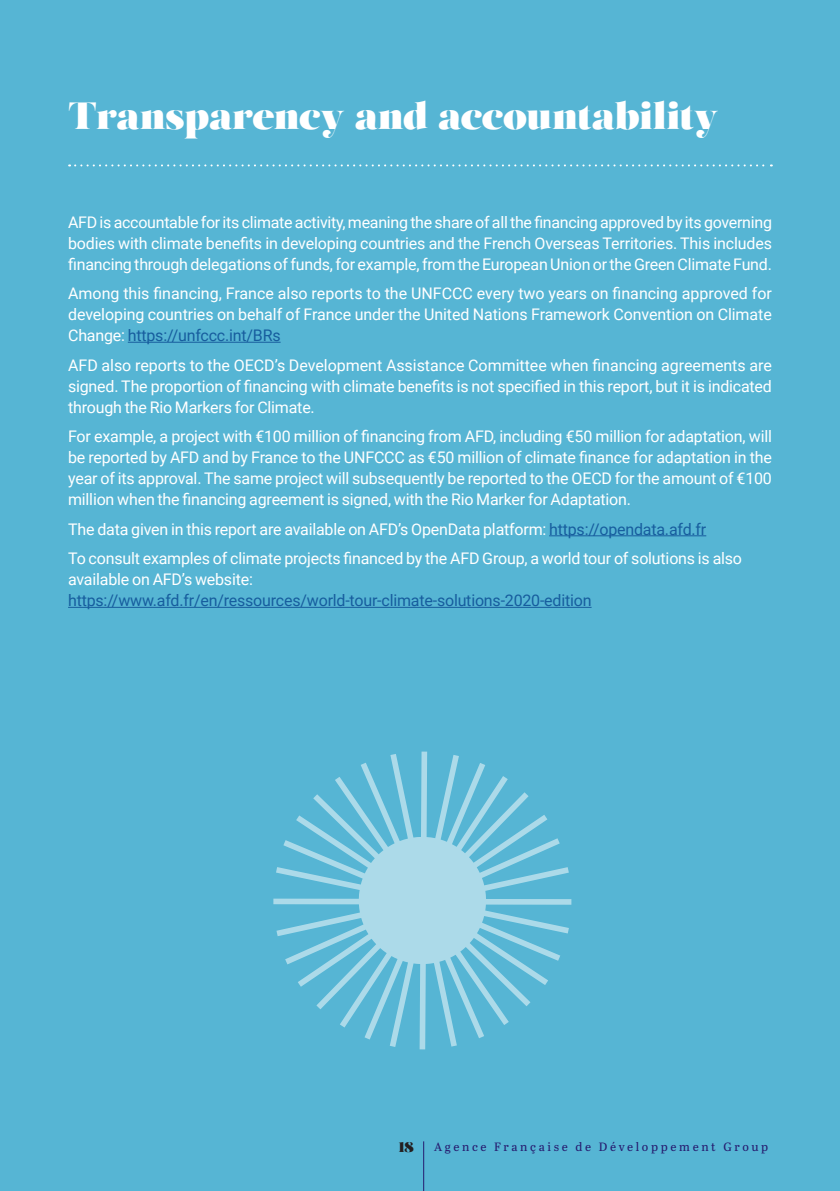
<style>
.page{position:relative;width:840px;height:1191px;background:#fff}
.page>*{position:absolute;margin:0;border:0;box-sizing:border-box;transform-origin:0 0}
.COUV_Titre{font:38px "Salome";letter-spacing:-.015em;color:#fff}
.BLOCS-TEXTES{font:16px/21px "Roboto";letter-spacing:-.015em;color:#fff;text-align:justify}
.t1{font:14px "Salome";color:#231f20}
.t2{font:12px "Abril Text";letter-spacing:.22em;color:#261b6f}
.s1{color:#175d9e}
</style>
<div class="page">
<div style="left:0;top:0;width:839px;height:1191px;background:#56b5d4"></div>
<hr style="left:128px;top:342px;width:152px;height:1px;background:#175d9e">
<hr style="left:549px;top:535px;width:157px;height:1px;background:#175d9e">
<hr style="left:68px;top:607px;width:523px;height:1px;background:#175d9e">
<svg style="left:69px;top:164px;width:702px;height:2px"></svg>
<svg style="left:273px;top:751px;width:298px;height:298px"></svg>
<hr style="left:423px;top:1141px;width:1px;height:50px;background:#261b6f">
<p class="COUV_Titre" style="left:68px;top:91px;width:651px">Transparency and accountability</p>
<p class="BLOCS-TEXTES" style="left:68px;top:211px;width:705px">AFD is accountable for its climate activity, meaning the share of all the financing approved by its governing bodies with climate benefits in developing countries and the French Overseas Territories. This includes financing through delegations of funds, for example, from the European Union or the Green Climate Fund.</p>
<p class="BLOCS-TEXTES" style="left:68px;top:282px;width:705px">Among this financing, France also reports to the UNFCCC every two years on financing approved for developing countries on behalf of France under the United Nations Framework Convention on Climate Change: <span class="s1">https://unfccc.int/BRs</span></p>
<p class="BLOCS-TEXTES" style="left:68px;top:354px;width:705px">AFD also reports to the OECD’s Development Assistance Committee when financing agreements are signed. The proportion of financing with climate benefits is not specified in this report, but it is indicated through the Rio Markers for Climate.</p>
<p class="BLOCS-TEXTES" style="left:68px;top:425px;width:705px">For example, a project with €100 million of financing from AFD, including €50 million for adaptation, will be reported by AFD and by France to the UNFCCC as €50 million of climate finance for adaptation in the year of its approval. The same project will subsequently be reported to the OECD for the amount of €100 million when the financing agreement is signed, with the Rio Marker for Adaptation.</p>
<p class="BLOCS-TEXTES" style="left:68px;top:518px;width:639px">The data given in this report are available on AFD’s OpenData platform: <span class="s1">https://opendata.afd.fr</span></p>
<p class="BLOCS-TEXTES" style="left:68px;top:547px;width:675px;text-align:left">To consult examples of climate projects financed by the AFD Group, a world tour of solutions is also available on AFD’s website: <span class="s1">https://www.afd.fr/en/ressources/world-tour-climate-solutions-2020-edition</span></p>
<p class="t1" style="left:398px;top:1137px;width:17px">18</p>
<p class="t2" style="left:434px;top:1137px;width:335px">Agence Française de Développement Group</p>
</div>
